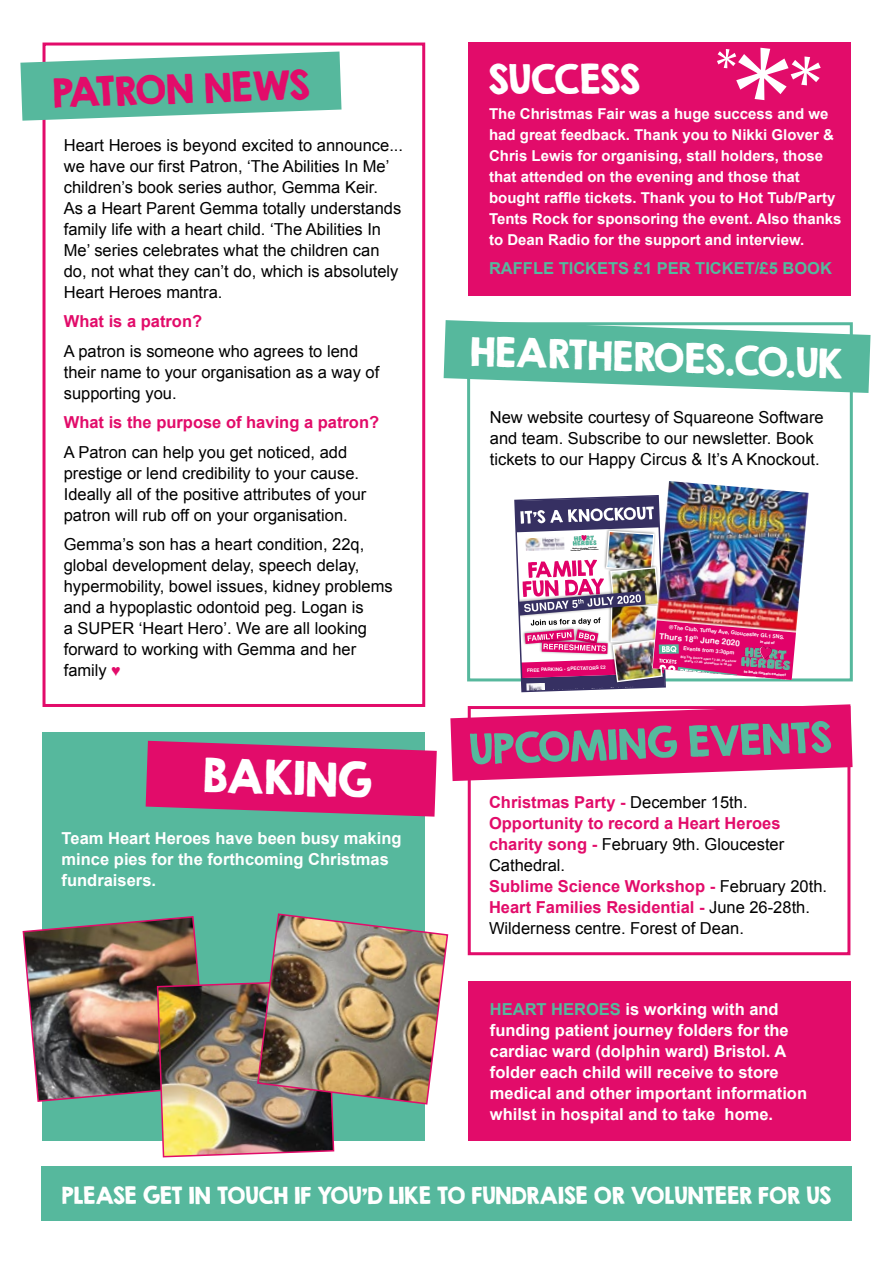
<style>
.page{position:relative;width:893px;height:1263px;background:#fff}
.page>*{position:absolute;margin:0;border:0;box-sizing:border-box;transform-origin:0 0}
.t1{font:42px "KG Second Chances Solid";color:#fff}
.t2{font:36px "KG Second Chances Solid";color:#fff}
.t3{font:36px "KG Second Chances Solid";color:#e20c6a}
.t4{font:21px "KG Second Chances Solid";color:#fff}
.t5{font:16.5px/21px "Arial";color:#000}
.t6{font:700 16.5px/21px "Arial";color:#fff}
.t7{font:700 16.5px/21px "Arial";color:#e20c6a}
.t8{font:700 16.5px "Arial";color:#56b89d}
.t9{font:700 15px/21px "Arial";color:#fff}
.t10{font:700 8.25px "Helvetica";color:#fff}
.t11{font:700 5.4px "Helvetica";color:#fff}
.t12{font:700 4.8px "Helvetica";color:#fff}
.t13{font:700 3.3px/3.9px "Helvetica";color:#fff;text-align:center}
.t14{font:3.3px "KG Second Chances Solid";color:#fff}
.s1{font-weight:700;font-size:15px;color:#e20c6a}
.s2{font-weight:400;color:#000}
.s3{color:#56b89d}
</style>
<div class="page">
<div style="left:43px;top:43px;width:382px;height:664px;border:3px solid #e20c6a"></div>
<svg style="left:20px;top:52px;width:321px;height:69px;background:#71c3ac"></svg>
<div style="left:468px;top:43px;width:382px;height:253px;background:#e20c6a"></div>
<svg style="left:717px;top:48px;width:104px;height:52px"></svg>
<svg style="left:444px;top:320px;width:426px;height:73px"></svg>
<div style="left:41px;top:1166px;width:810px;height:54px;background:#56b89d"></div>
<div style="left:469px;top:981px;width:382px;height:160px;background:#e20c6a"></div>
<div style="left:43px;top:732px;width:382px;height:409px;background:#56b89d"></div>
<img style="left:22px;top:912px;width:427px;height:246px">
<svg style="left:145px;top:740px;width:292px;height:77px;background:#ce2772"></svg>
<img style="left:513px;top:481px;width:296px;height:212px">
<div style="left:468px;top:706px;width:382px;height:249px;border:3px solid #e20c6a"></div>
<svg style="left:450px;top:704px;width:403px;height:77px;background:#cb548b"></svg>
<h2 class="t3" style="left:52px;top:70px;width:258px;rotate:-2deg">PATRON NEWS</h2>
<h2 class="t2" style="left:489px;top:56px;width:153px">SUCCESS</h2>
<p class="t9" style="left:489px;top:104px;width:354px">The Christmas Fair was a huge success and we had great feedback. Thank you to Nikki Glover &amp; Chris Lewis for organising, stall holders, those that attended on the evening and those that bought raffle tickets. Thank you to Hot Tub/Party Tents Rock for sponsoring the event. Also thanks to Dean Radio for the support and interview.</p>
<p class="t8" style="left:489px;top:258px;width:344px">RAFFLE TICKETS £1 PER TICKET/£5 BOOK</p>
<p class="t5" style="left:64px;top:134px;width:341px">Heart Heroes is beyond excited to announce... we have our first Patron, ‘The Abilities In Me’ children’s book series author, Gemma Keir.<br>As a Heart Parent Gemma totally understands family life with a heart child. ‘The Abilities In Me’ series celebrates what the children can do, not what they can’t do, which is absolutely Heart Heroes mantra.</p>
<p class="t7" style="left:64px;top:311px;width:140px">What is a patron?</p>
<p class="t5" style="left:64px;top:340px;width:317px">A patron is someone who agrees to lend their name to your organisation as a way of supporting you.</p>
<p class="t7" style="left:64px;top:412px;width:317px">What is the purpose of having a patron?</p>
<p class="t5" style="left:64px;top:441px;width:304px">A Patron can help you get noticed, add prestige or lend credibility to your cause.<br>Ideally all of the positive attributes of your patron will rub off on your organisation.</p>
<p class="t5" style="left:64px;top:534px;width:330px">Gemma’s son has a heart condition, 22q, global development delay, speech delay, hypermobility, bowel issues, kidney problems and a hypoplastic odontoid peg. Logan is<br>a SUPER ‘Heart Hero’. We are all looking forward to working with Gemma and her family <span class="s1">♥</span></p>
<h2 class="t2" style="left:471px;top:328px;width:374px;rotate:2deg">HEARTHEROES.CO.UK</h2>
<p class="t5" style="left:490px;top:407px;width:335px">New website courtesy of Squareone Software and team. Subscribe to our newsletter. Book tickets to our Happy Circus &amp; It’s A Knockout.</p>
<p class="t11" style="left:669px;top:623px;width:118px;rotate:5deg">@The Club, Tuffl ey Ave, Gloucester GL1 5NS.</p>
<p class="t10" style="left:660px;top:629px;width:82px;rotate:5deg">Thurs 18<sup>th</sup> June 2020</p>
<p class="t14" style="left:760px;top:640px;width:16px;rotate:5deg">in aid of</p>
<p class="t14" style="left:744px;top:669px;width:44px;rotate:5deg">to book tickets contact</p>
<p class="t11" style="left:683px;top:644px;width:53px;rotate:5deg">Events from 3:30pm</p>
<p class="t13" style="left:681px;top:655px;width:57px;rotate:5deg">Big Top Doors open 17.30, pre-show starts 17.40. showtime is 18.00</p>
<p class="t12" style="left:527px;top:666px;width:80px;rotate:-2deg">FREE PARKING • SPECTATORS £2</p>
<h1 class="t1" style="left:205px;top:748px;width:170px;rotate:2deg">BAKING</h1>
<p class="t6" style="left:62px;top:828px;width:341px">Team Heart Heroes have been busy making mince pies for the forthcoming Christmas fundraisers.</p>
<p class="t7" style="left:489px;top:792px;width:340px">Christmas Party - <span class="s2">December 15th.<br></span>Opportunity to record a Heart Heroes charity song - <span class="s2">February 9th. Gloucester Cathedral.<br></span>Sublime Science Workshop - <span class="s2">February 20th.<br></span>Heart Families Residential - <span class="s2">June 26-28th.<br>Wilderness centre. Forest of Dean.</span></p>
<p class="t6" style="left:490px;top:999px;width:319px"><span class="s3">HEART HEROES</span> is working with and funding patient journey folders for the cardiac ward (dolphin ward) Bristol. A folder each child will receive to store medical and other important information whilst in hospital and to take home.</p>
<p class="t4" style="left:62px;top:1182px;width:771px">PLEASE GET IN TOUCH IF YOU’D LIKE TO FUNDRAISE OR VOLUNTEER FOR US</p>
</div>
